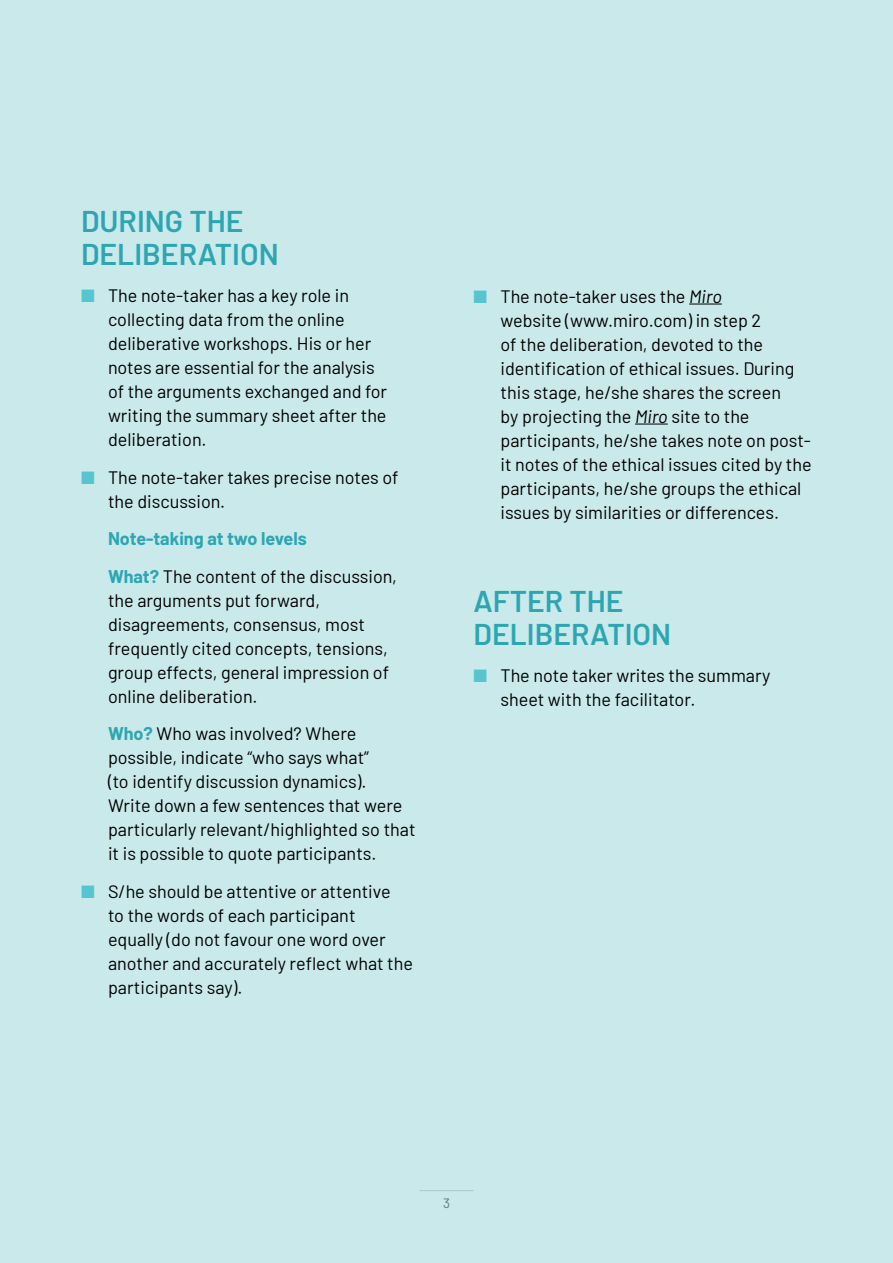
<style>
.page{position:relative;width:893px;height:1263px;background:#c9e9ea}
.page>*{position:absolute;margin:0;border:0;box-sizing:border-box;transform-origin:0 0}
.t1{font:600 30px/33px "Barlow";color:#2da6b1}
.t2{font:18px/24px "Barlow";color:#000}
.t3{font:700 18px "Barlow";color:#2da6b1}
.t4{font:13.5px "Barlow";color:#808285}
.s1{color:#56c5d0}
.s2{font-weight:700;color:#2da6b1}
.s3{font-style:italic}
</style>
<div class="page">
<hr style="left:689px;top:304px;width:33px;height:1px;background:#000">
<hr style="left:635px;top:424px;width:33px;height:1px;background:#000">
<hr style="left:419px;top:1190px;width:54px;height:1px;background:#dcddde">
<h1 class="t1" style="left:81px;top:202px;width:199px">DURING THE<br>DELIBERATION</h1>
<p class="t2" style="left:108px;top:282px;width:280px;text-indent:-27px"><span class="s1">■</span> The note-taker has a key role in collecting data from the online deliberative workshops. His or her notes are essential for the analysis of the arguments exchanged and for writing the summary sheet after the deliberation.</p>
<p class="t2" style="left:108px;top:464px;width:292px;text-indent:-27px"><span class="s1">■</span> The note-taker takes precise notes of the discussion.</p>
<p class="t3" style="left:81px;top:525px;width:227px"><span class="s1">■</span> Note-taking at two levels</p>
<p class="t2" style="left:108px;top:563px;width:290px;text-indent:-27px"><span class="s1">■</span> <span class="s2">What?</span> The content of the discussion, the arguments put forward, disagreements, consensus, most frequently cited concepts, tensions, group effects, general impression of online deliberation.</p>
<p class="t2" style="left:108px;top:720px;width:309px;text-indent:-27px"><span class="s1">■</span> <span class="s2">Who?</span> Who was involved? Where possible, indicate “who says what”<br>(to identify discussion dynamics).<br>Write down a few sentences that were particularly relevant/highlighted so that it is possible to quote participants.</p>
<p class="t2" style="left:108px;top:878px;width:307px;text-indent:-27px"><span class="s1">■</span> S/he should be attentive or attentive<br>to the words of each participant equally (do not favour one word over another and accurately reflect what the participants say).</p>
<p class="t2" style="left:500px;top:283px;width:313px;text-indent:-27px"><span class="s1">■</span> The note-taker uses the <span class="s3">Miro<br></span>website (www.miro.com) in step 2<br>of the deliberation, devoted to the identification of ethical issues. During this stage, he/she shares the screen<br>by projecting the <span class="s3">Miro</span> site to the participants, he/she takes note on post&shy;it notes of the ethical issues cited by the participants, he/she groups the ethical issues by similarities or differences.</p>
<h1 class="t1" style="left:473px;top:582px;width:199px">AFTER THE<br>DELIBERATION</h1>
<p class="t2" style="left:500px;top:662px;width:271px;text-indent:-27px"><span class="s1">■</span> The note taker writes the summary sheet with the facilitator.</p>
<p class="t4" style="left:443px;top:1193px;width:8px">3</p>
</div>
